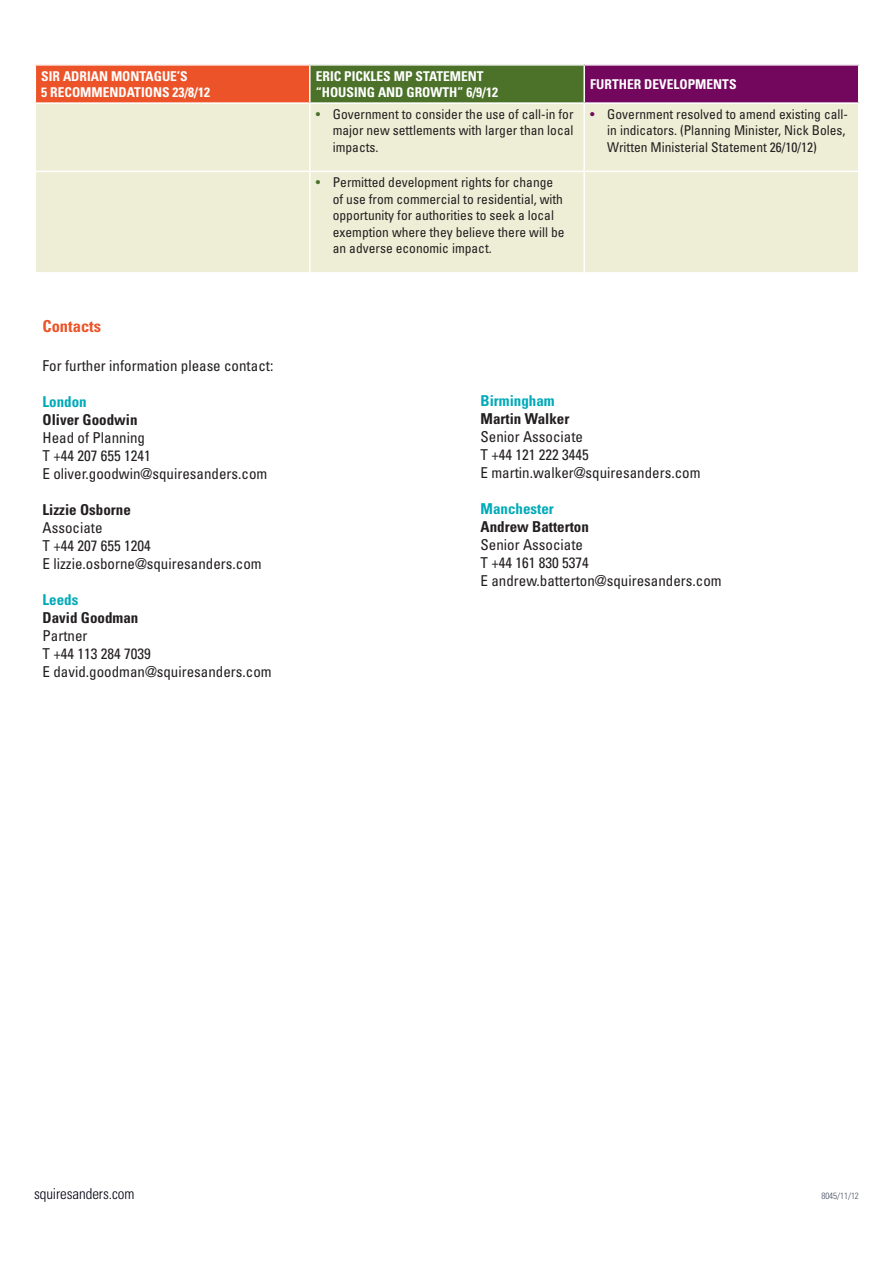
<style>
.page{position:relative;width:893px;height:1263px;background:#fff}
.page>*{position:absolute;margin:0;border:0;box-sizing:border-box;transform-origin:0 0}
.t1{font:700 condensed 16.5px "Univers LT Std";color:#ec5328}
.t2{font:condensed 15px/18px "Univers LT Std";color:#231f20}
.t3{font:700 condensed 15px "Univers LT Std";color:#231f20}
.t4{font:700 condensed 15px "Univers LT Std";color:#00aab8}
.t5{font:300 condensed 15px "Univers LT Std";letter-spacing:-.005em;color:#000212}
.t6{font:condensed 13.5px/16.5px "Univers LT Std";color:#231f20}
.t7{font:700 condensed 13.5px/16.5px "Univers LT Std";color:#fff}
.t8{font:300 condensed 9px "Univers LT Std";letter-spacing:-.005em;color:#444d5c}
.s1{color:#4c722a}
.s2{color:#73075e}
</style>
<div class="page">
<div style="left:35px;top:65px;width:275px;height:38px;background:#ec5328"></div>
<div style="left:310px;top:65px;width:274px;height:38px;background:#4c722a"></div>
<div style="left:584px;top:65px;width:275px;height:38px;background:#73075e"></div>
<div style="left:36px;top:104px;width:822px;height:168px;background:#eeeed6"></div>
<hr style="left:35px;top:64px;width:275px;height:2px;background:#fff">
<hr style="left:35px;top:66px;width:1px;height:36px;background:#fff">
<hr style="left:310px;top:64px;width:274px;height:2px;background:#fff">
<hr style="left:309px;top:66px;width:2px;height:36px;background:#fff">
<hr style="left:584px;top:64px;width:275px;height:2px;background:#fff">
<hr style="left:583px;top:66px;width:2px;height:36px;background:#fff">
<hr style="left:858px;top:66px;width:1px;height:36px;background:#fff">
<hr style="left:35px;top:102px;width:275px;height:2px;background:#fff">
<hr style="left:584px;top:102px;width:275px;height:2px;background:#fff">
<hr style="left:35px;top:171px;width:275px;height:1px;background:#fff">
<hr style="left:584px;top:171px;width:275px;height:1px;background:#fff">
<hr style="left:309px;top:104px;width:2px;height:67px;background:#fff">
<hr style="left:309px;top:172px;width:2px;height:100px;background:#fff">
<hr style="left:310px;top:102px;width:274px;height:2px;background:#fff">
<hr style="left:310px;top:171px;width:274px;height:1px;background:#fff">
<hr style="left:583px;top:104px;width:2px;height:67px;background:#fff">
<hr style="left:583px;top:172px;width:2px;height:100px;background:#fff">
<p class="t7" style="left:41px;top:68px;width:170px">Sir Adrian Montague’s<br>5 Recomm endations 23/8/12</p>
<p class="t7" style="left:316px;top:68px;width:184px">Eric Pickles MP statement “Housing and growth” 6/9/12</p>
<p class="t7" style="left:590px;top:76px;width:146px">Further developm ents</p>
<p class="t6" style="left:333px;top:106px;width:242px;text-align:justify;text-indent:-17px"><span class="s1">•</span> Government to consider the use of call-in for major new settlements with larger than local impacts.</p>
<p class="t6" style="left:607px;top:106px;width:242px;text-indent:-17px"><span class="s2">•</span> Government resolved to amend existing call&shy;in indicators. (Planning Minister, Nick Boles,<br>Written Ministerial Statement 26/10/12)</p>
<p class="t6" style="left:333px;top:174px;width:233px;text-indent:-17px"><span class="s1">•</span> Permitted development rights for change of use from commercial to residential, with opportunity for authorities to seek a local exemption where they believe there will be an adverse economic impact.</p>
<p class="t1" style="left:43px;top:316px;width:60px">Contacts</p>
<p class="t2" style="left:43px;top:356px;width:232px">For further information please contact:</p>
<p class="t4" style="left:43px;top:392px;width:46px">London</p>
<p class="t3" style="left:43px;top:410px;width:96px">Oliver Goodwin</p>
<p class="t2" style="left:43px;top:428px;width:226px">Head of Planning<br>T +44 207 655 1241<br>E oliver.goodwin@squiresanders.com</p>
<p class="t3" style="left:43px;top:500px;width:90px">Lizzie Osborne</p>
<p class="t2" style="left:43px;top:518px;width:221px">Associate<br>T +44 207 655 1204<br>E lizzie.osborne@squiresanders.com</p>
<p class="t4" style="left:43px;top:590px;width:37px">Leeds</p>
<p class="t3" style="left:43px;top:608px;width:97px">David Goodman</p>
<p class="t2" style="left:43px;top:626px;width:231px">Partner<br>T +44 113 284 7039<br>E david.goodman@squiresanders.com</p>
<p class="t4" style="left:480px;top:392px;width:76px">Birmingham</p>
<p class="t3" style="left:480px;top:410px;width:90px">Martin Walker</p>
<p class="t2" style="left:480px;top:428px;width:222px">Senior Associate<br>T +44 121 222 3445<br>E martin.walker@squiresanders.com</p>
<p class="t4" style="left:480px;top:500px;width:75px">Manchester</p>
<p class="t3" style="left:480px;top:518px;width:110px">Andrew Batterton</p>
<p class="t2" style="left:480px;top:536px;width:243px">Senior Associate<br>T +44 161 830 5374<br>E andrew.batterton@squiresanders.com</p>
<p class="t5" style="left:34px;top:1185px;width:102px">squiresanders.com</p>
<p class="t8" style="left:821px;top:1190px;width:39px">8045/11/12</p>
</div>
